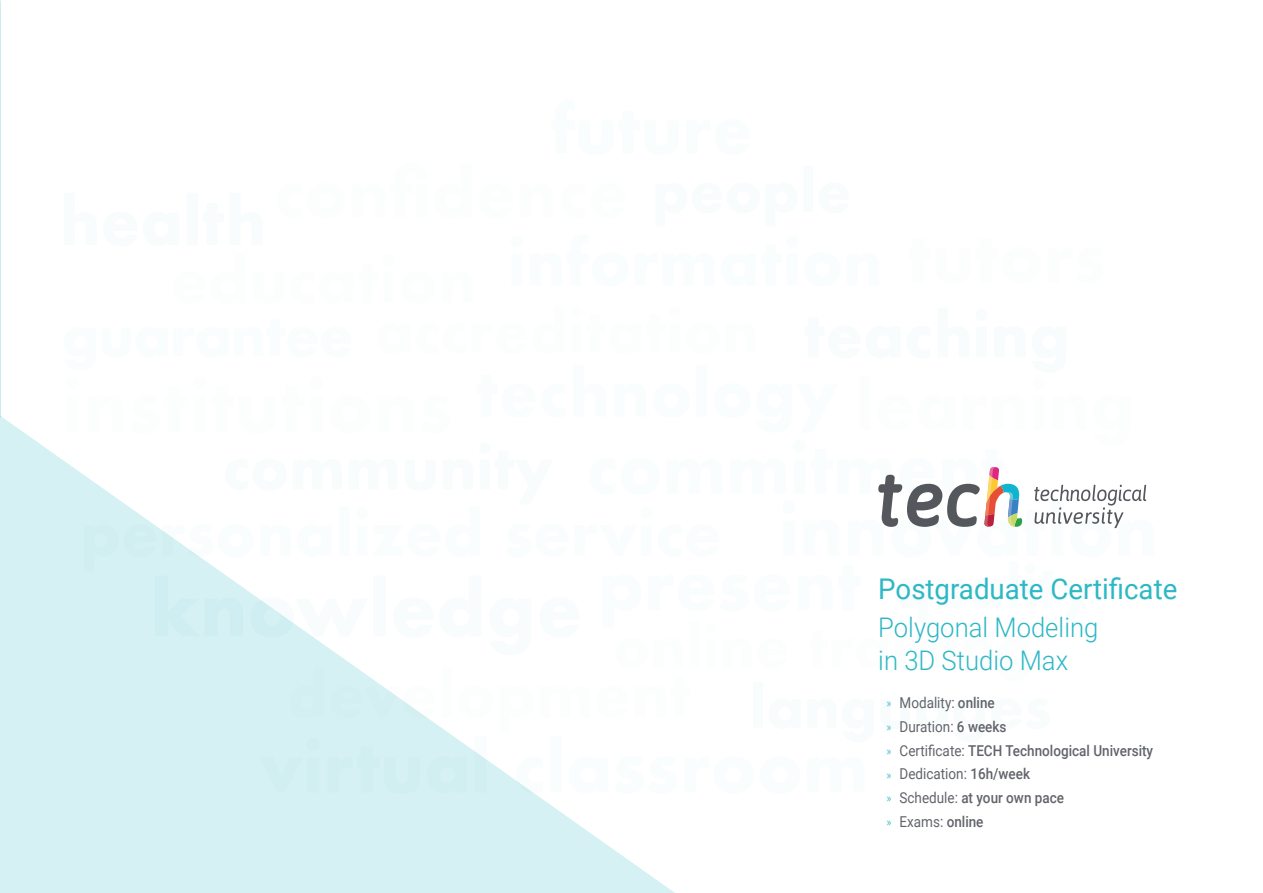
<style>
.page{position:relative;width:1263px;height:893px;background:#fff}
.page>*{position:absolute;margin:0;border:0;box-sizing:border-box;transform-origin:0 0}
.t1{font:28.5px "Roboto";color:#2db8c5}
.t2{font:300 27px/33px "Roboto";color:#2db8c5;scale:.95 1}
.t3{font:500 15px/23.7px "Roboto";color:#61646a;scale:.9 1}
.s1{font-family:"Myriad Pro";font-weight:400;font-size:12px;color:#2db8c5}
.s2{font-weight:400}
</style>
<div class="page">
<svg style="left:0;top:416px;width:675px;height:477px;background:#d8f2f4"></svg>
<svg style="left:64px;top:416px;width:1083px;height:378px"></svg>
<h1 class="t1" style="left:878px;top:569px;width:301px">Postgraduate Certificate</h1>
<h2 class="t2" style="left:878px;top:610px;width:233px">Polygonal Modeling in 3D Studio Max</h2>
<p class="t3" style="left:887px;top:690px;width:297px"><span class="s1">»</span> <span class="s2">Modality:</span> online<br><span class="s1">»</span> <span class="s2">Duration:</span> 6 weeks<br><span class="s1">»</span> <span class="s2">Certificate:</span> TECH Technological University <span class="s1">»</span> <span class="s2">Dedication:</span> 16h/week<br><span class="s1">»</span> <span class="s2">Schedule:</span> at your own pace<br><span class="s1">»</span> <span class="s2">Exams:</span> online</p>
</div>
